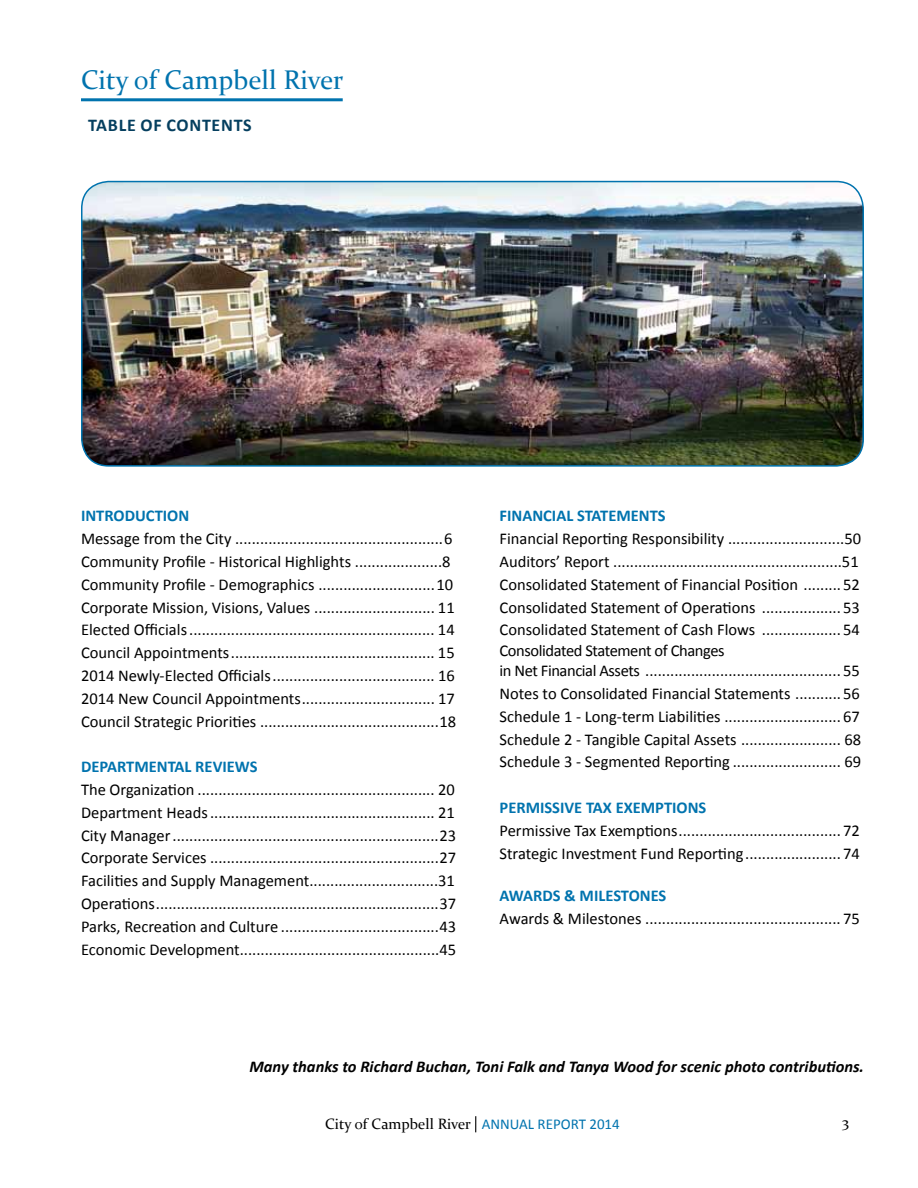
<style>
.page{position:relative;width:918px;height:1188px;background:#fff}
.page>*{position:absolute;margin:0;border:0;box-sizing:border-box;transform-origin:0 0}
.t1{font:27px "Constantia";color:#0073ae}
.t2{font:700 18px "Calibri";letter-spacing:.04em;color:#053f5f}
.t3{font:16.5px/22.8px "Calibri";color:#000}
.t4{font:16.5px/19.8px "Calibri";letter-spacing:-.025em;color:#000}
.t5{font:700 16.5px "Calibri";color:#0073ae}
.t6{font:italic 700 16.5px "Calibri";color:#000}
.t7{font:15px "Constantia";color:#000}
.s1{font-family:"Calibri";color:#0073ae}
</style>
<div class="page">
<svg style="left:475px;top:1116px;width:2px;height:17px"></svg>
<hr style="left:81px;top:98px;width:262px;height:3px;background:#0073ae">
<img style="left:82px;top:182px;width:781px;height:284px">
<div style="left:81px;top:181px;width:783px;height:286px;border:2px solid #0073ae;border-radius:27px"></div>
<h1 class="t1" style="left:81px;top:62px;width:264px">City of Campbell River</h1>
<p class="t2" style="left:88px;top:113px;width:165px">TABLE OF CONTENTS</p>
<p class="t5" style="left:81px;top:505px;width:110px">INTRODUCTION</p>
<p class="t3" style="left:81px;top:527px;width:377px">Message from the City ..................................................6<br>Community Profile - Historical Highlights .....................8<br>Community Profile - Demographics ............................10<br>Corporate Mission, Visions, Values ............................. 11<br>Elected Officials........................................................... 14<br>Council Appointments................................................. 15<br>2014 Newly-Elected Officials....................................... 16<br>2014 New Council Appointments................................ 17<br>Council Strategic Priorities ...........................................18</p>
<p class="t5" style="left:81px;top:756px;width:178px">DEPARTMENTAL REVIEWS</p>
<p class="t3" style="left:81px;top:778px;width:377px;text-align:justify">The Organization ......................................................... 20<br>Department Heads...................................................... 21<br>City Manager................................................................23<br>Corporate Services .......................................................27<br>Facilities and Supply Management...............................31<br>Operations....................................................................37<br>Parks, Recreation and Culture ......................................43<br>Economic Development................................................45</p>
<p class="t5" style="left:500px;top:505px;width:168px">FINANCIAL STATEMENTS</p>
<p class="t3" style="left:500px;top:527px;width:363px">Financial Reporting Responsibility ............................50<br>Auditors’ Report .......................................................51<br>Consolidated Statement of Financial Position .........52<br>Consolidated Statement of Operations ................... 53<br>Consolidated Statement of Cash Flows ................... 54</p>
<p class="t4" style="left:500px;top:641px;width:362px">Consolidated Statement of Changes<br>in Net Financial Assets ...............................................55</p>
<p class="t3" style="left:500px;top:682px;width:363px;text-align:justify">Notes to Consolidated Financial Statements ...........56<br>Schedule 1 - Long-term Liabilities ............................ 67<br>Schedule 2 - Tangible Capital Assets ........................ 68<br>Schedule 3 - Segmented Reporting .......................... 69</p>
<p class="t5" style="left:500px;top:797px;width:208px">PERMISSIVE TAX EXEMPTIONS</p>
<p class="t3" style="left:500px;top:819px;width:362px">Permissive Tax Exemptions....................................... 72<br>Strategic Investment Fund Reporting....................... 74</p>
<p class="t5" style="left:500px;top:885px;width:168px">AWARDS &amp; MILESTONES</p>
<p class="t3" style="left:500px;top:907px;width:362px">Awards &amp; Milestones ............................................... 75</p>
<p class="t6" style="left:249px;top:1056px;width:616px">Many thanks to Richard Buchan, Toni Falk and Tanya Wood for scenic photo contributions.</p>
<p class="t7" style="left:325px;top:1114px;width:296px">City of Campbell River <span class="s1">ANNUAL REPORT 2014</span></p>
<p class="t7" style="left:842px;top:1112px;width:8px">3</p>
</div>
